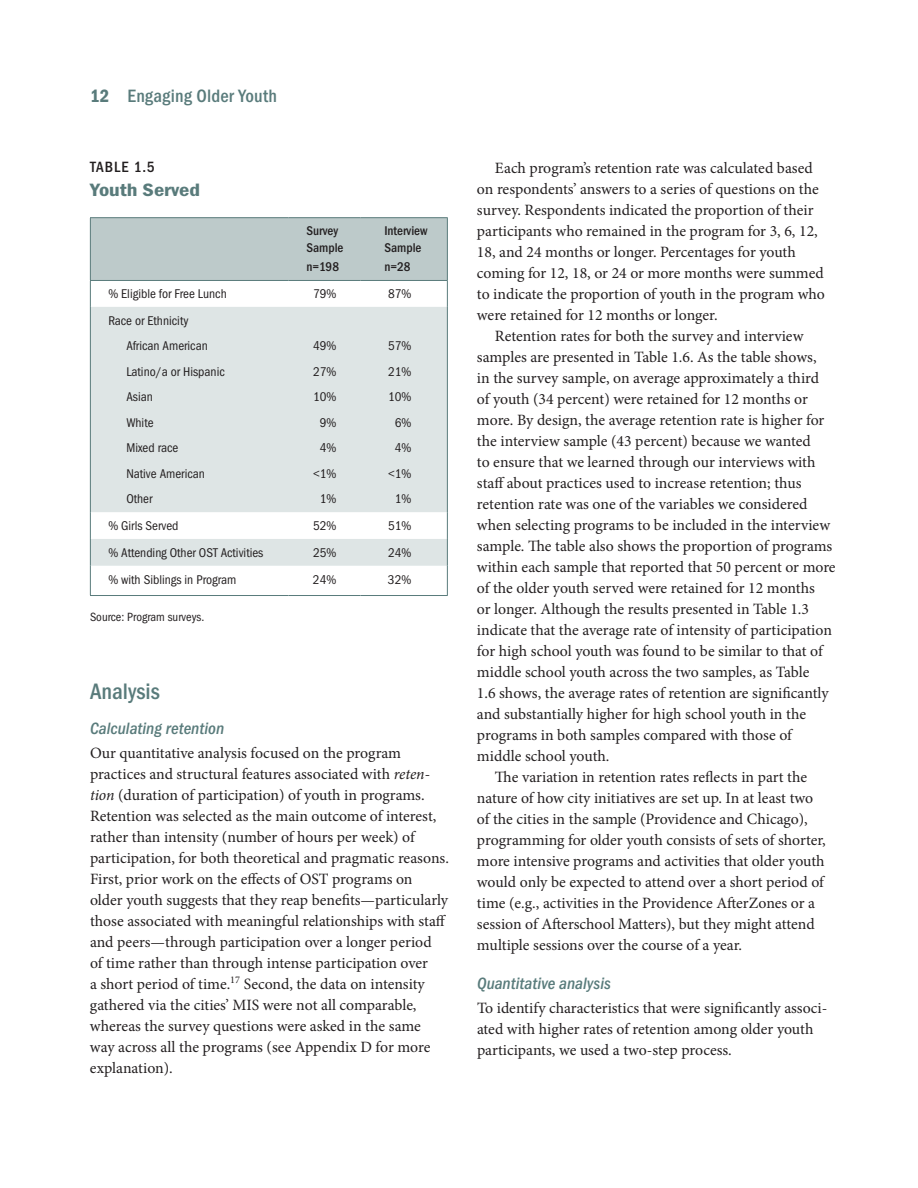
<style>
.page{position:relative;width:918px;height:1188px;background:#fff}
.page>*{position:absolute;margin:0;border:0;box-sizing:border-box;transform-origin:0 0}
.t1{font:22.5px "Franklin Gothic Medi Cond ITC";color:#597b7b}
.t2{font:18px "Franklin Gothic Medi Cond ITC";letter-spacing:.005em;color:#597b7b}
.t3{font:18px "Franklin Gothic Demi Cond ITC";color:#597b7b;scale:1.2 1}
.t4{font:italic 16.5px "Franklin Gothic Medi Cond ITC";color:#597b7b}
.t5{font:15.75px/21px "Minion Pro";color:#231f20}
.t6{font:15px "Franklin Gothic Medi Cond ITC";letter-spacing:.06em;color:#231f20}
.t7{font:12.75px/25.5px "Franklin Gothic Book Cond ITC";color:#231f20;text-align:center}
.t8{font:12.75px/16.5px "Franklin Gothic Medi Cond ITC";color:#231f20}
.t9{font:12px "Franklin Gothic Book Cond ITC";color:#231f20}
.s1{font-family:"Franklin Gothic Demi Cond ITC"}
.s2{font-style:italic}
</style>
<div class="page">
<svg style="left:91px;top:307px;width:356px;height:259px;background:#e1e7e7"></svg>
<svg style="left:90px;top:218px;width:358px;height:89px"></svg>
<hr style="left:90px;top:307px;width:1px;height:205px;background:#597b7b">
<hr style="left:447px;top:307px;width:1px;height:205px;background:#597b7b">
<svg style="left:90px;top:512px;width:1px;height:83px"></svg>
<hr style="left:90px;top:217px;width:198px;height:1px;background:#597b7b">
<hr style="left:288px;top:217px;width:72px;height:1px;background:#597b7b">
<hr style="left:90px;top:280px;width:198px;height:1px;background:#597b7b">
<hr style="left:288px;top:280px;width:72px;height:1px;background:#597b7b">
<hr style="left:360px;top:217px;width:88px;height:1px;background:#597b7b">
<hr style="left:447px;top:218px;width:1px;height:62px;background:#597b7b">
<hr style="left:360px;top:280px;width:88px;height:1px;background:#597b7b">
<svg style="left:447px;top:512px;width:1px;height:83px"></svg>
<hr style="left:90px;top:595px;width:198px;height:1px;background:#597b7b">
<hr style="left:288px;top:595px;width:72px;height:1px;background:#597b7b">
<hr style="left:360px;top:595px;width:88px;height:1px;background:#597b7b">
<p class="t2" style="left:90px;top:86px;width:189px"><span class="s1">12</span> Engaging Older Youth</p>
<p class="t6" style="left:90px;top:158px;width:66px">Table 1.5</p>
<p class="t3" style="left:90px;top:180px;width:93px">Youth Served</p>
<p class="t8" style="left:306px;top:223px;width:39px">Survey<br>Sample</p>
<p class="t8" style="left:306px;top:259px;width:34px">n=198</p>
<p class="t8" style="left:384px;top:223px;width:45px">Interview<br>Sample</p>
<p class="t8" style="left:384px;top:259px;width:28px">n=28</p>
<p class="t7" style="left:108px;top:281px;width:120px">% Eligible for Free Lunch</p>
<p class="t7" style="left:313px;top:281px;width:25px">79%</p>
<p class="t7" style="left:388px;top:281px;width:25px">87%</p>
<p class="t7" style="left:126px;top:308px;width:100px;text-align:left;text-indent:-18px">Race or Ethnicity<br>African American<br>Latino/a or Hispanic<br>Asian<br>White<br>Mixed race<br>Native American<br>Other</p>
<p class="t7" style="left:313px;top:333px;width:25px">49%<br>27%<br>10%<br>9%<br>4% &lt;1%<br>1%</p>
<p class="t7" style="left:388px;top:333px;width:25px">57%<br>21%<br>10%<br>6%<br>4% &lt;1%<br>1%</p>
<p class="t7" style="left:108px;top:513px;width:72px">% Girls Served</p>
<p class="t7" style="left:313px;top:513px;width:25px">52%</p>
<p class="t7" style="left:388px;top:513px;width:25px">51%</p>
<p class="t7" style="left:108px;top:540px;width:157px">% Attending Other OST Activities</p>
<p class="t7" style="left:313px;top:540px;width:25px">25%</p>
<p class="t7" style="left:388px;top:540px;width:25px">24%</p>
<p class="t7" style="left:108px;top:567px;width:130px">% with Siblings in Program</p>
<p class="t7" style="left:313px;top:567px;width:25px">24%</p>
<p class="t7" style="left:388px;top:567px;width:25px">32%</p>
<p class="t9" style="left:90px;top:610px;width:116px">Source: Program surveys.</p>
<h1 class="t1" style="left:90px;top:679px;width:71px">Analysis</h1>
<p class="t4" style="left:90px;top:719px;width:136px">Calculating retention</p>
<p class="t5" style="left:90px;top:743px;width:360px">Our quantitative analysis focused on the program practices and structural features associated with <span class="s2">reten&shy;tion</span> (duration of participation) of youth in programs.<br>Retention was selected as the main outcome of interest, rather than intensity (number of hours per week) of participation, for both theoretical and pragmatic reasons.<br>First, prior work on the effects of OST programs on older youth suggests that they reap benefits—particularly those associated with meaningful relationships with staff and peers—through participation over a longer period<br>of time rather than through intense participation over<br>a short period of time.<sup>17</sup> Second, the data on intensity gathered via the cities’ MIS were not all comparable, whereas the survey questions were asked in the same way across all the programs (see Appendix D for more explanation).</p>
<p class="t5" style="left:477px;top:158px;width:349px;text-indent:18px">Each program’s retention rate was calculated based on respondents’ answers to a series of questions on the survey. Respondents indicated the proportion of their participants who remained in the program for 3, 6, 12, 18, and 24 months or longer. Percentages for youth coming for 12, 18, or 24 or more months were summed to indicate the proportion of youth in the program who were retained for 12 months or longer.</p>
<p class="t5" style="left:495px;top:326px;width:310px">Retention rates for both the survey and interview</p>
<p class="t5" style="left:477px;top:347px;width:341px">samples are presented in Table 1.6. As the table shows,</p>
<p class="t5" style="left:477px;top:368px;width:344px">in the survey sample, on average approximately a third</p>
<p class="t5" style="left:477px;top:389px;width:332px">of youth (34 percent) were retained for 12 months or</p>
<p class="t5" style="left:477px;top:410px;width:349px">more. By design, the average retention rate is higher for</p>
<p class="t5" style="left:477px;top:431px;width:335px">the interview sample (43 percent) because we wanted</p>
<p class="t5" style="left:477px;top:452px;width:340px">to ensure that we learned through our interviews with</p>
<p class="t5" style="left:477px;top:473px;width:326px">staff about practices used to increase retention; thus</p>
<p class="t5" style="left:477px;top:494px;width:332px">retention rate was one of the variables we considered</p>
<p class="t5" style="left:477px;top:515px;width:355px">when selecting programs to be included in the interview</p>
<p class="t5" style="left:477px;top:536px;width:357px">sample. The table also shows the proportion of programs</p>
<p class="t5" style="left:477px;top:557px;width:360px">within each sample that reported that 50 percent or more</p>
<p class="t5" style="left:477px;top:578px;width:339px">of the older youth served were retained for 12 months</p>
<p class="t5" style="left:477px;top:599px;width:334px">or longer. Although the results presented in Table 1.3</p>
<p class="t5" style="left:477px;top:620px;width:356px">indicate that the average rate of intensity of participation</p>
<p class="t5" style="left:477px;top:641px;width:347px">for high school youth was found to be similar to that of</p>
<p class="t5" style="left:477px;top:662px;width:334px">middle school youth across the two samples, as Table</p>
<p class="t5" style="left:477px;top:683px;width:353px">1.6 shows, the average rates of retention are significantly</p>
<p class="t5" style="left:477px;top:704px;width:331px">and substantially higher for high school youth in the</p>
<p class="t5" style="left:477px;top:725px;width:316px">programs in both samples compared with those of</p>
<p class="t5" style="left:477px;top:746px;width:134px">middle school youth.</p>
<p class="t5" style="left:495px;top:767px;width:314px">The variation in retention rates reflects in part the</p>
<p class="t5" style="left:477px;top:788px;width:338px">nature of how city initiatives are set up. In at least two</p>
<p class="t5" style="left:477px;top:809px;width:332px">of the cities in the sample (Providence and Chicago),</p>
<p class="t5" style="left:477px;top:830px;width:350px">programming for older youth consists of sets of shorter,</p>
<p class="t5" style="left:477px;top:851px;width:349px">more intensive programs and activities that older youth</p>
<p class="t5" style="left:477px;top:872px;width:348px">would only be expected to attend over a short period of</p>
<p class="t5" style="left:477px;top:893px;width:340px">time (e.g., activities in the Providence AfterZones or a</p>
<p class="t5" style="left:477px;top:914px;width:339px">session of Afterschool Matters), but they might attend</p>
<p class="t5" style="left:477px;top:935px;width:267px">multiple sessions over the course of a year.</p>
<p class="t4" style="left:477px;top:974px;width:135px">Quantitative analysis</p>
<p class="t5" style="left:477px;top:998px;width:352px">To identify characteristics that were significantly associ&shy;ated with higher rates of retention among older youth participants, we used a two-step process.</p>
</div>
